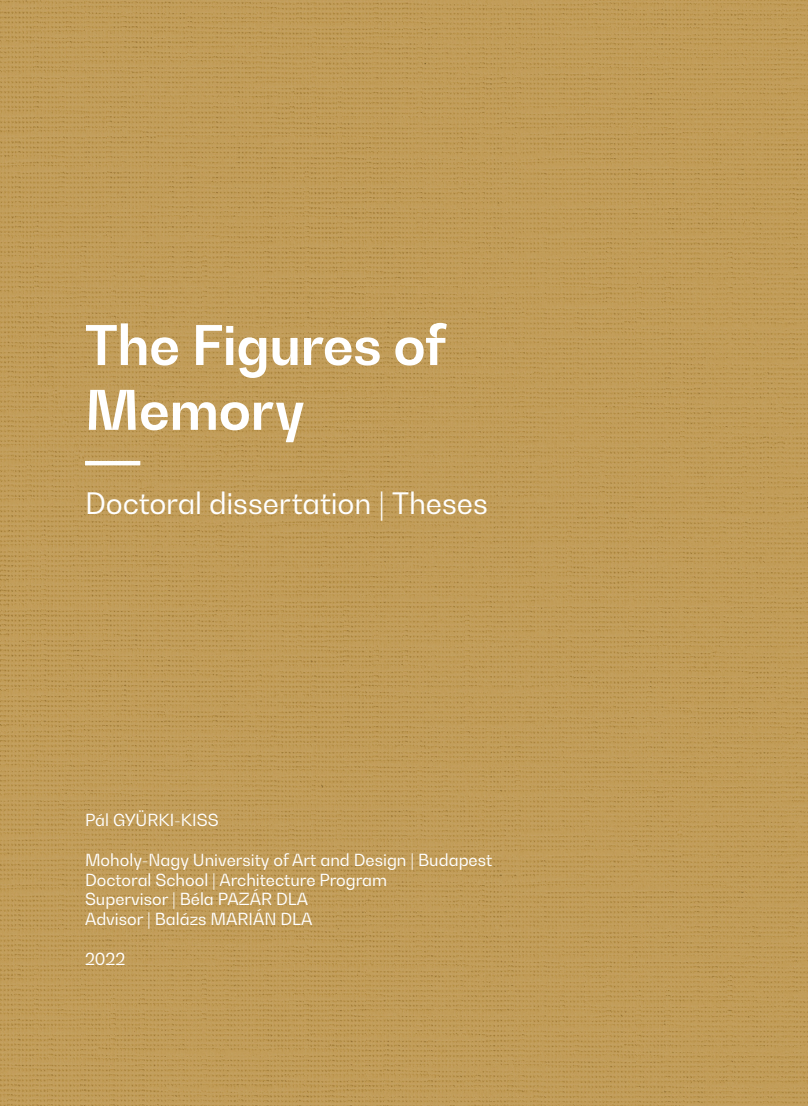
<style>
.page{position:relative;width:808px;height:1106px;background:#fff}
.page>*{position:absolute;margin:0;border:0;box-sizing:border-box;transform-origin:0 0}
.Címoldal___Főcím{font:700 54px/64.8px "Bw Gradual DEMO";letter-spacing:-.01em;color:#fff}
.Címoldal___Alcím{font:29.25px "Bw Gradual DEMO";letter-spacing:-.005em;color:#fff}
.Címoldal___Szöveg{font:16.5px "Bw Gradual DEMO";color:#fff}
</style>
<div class="page">
<img style="left:0;top:0;width:808px;height:1106px">
<hr style="left:85px;top:461px;width:55px;height:4px;background:#fff">
<p class="Címoldal___Főcím" style="left:85px;top:311px;width:362px">The Figures of<br>Memory</p>
<p class="Címoldal___Alcím" style="left:85px;top:484px;width:404px">Doctoral dissertation | Theses</p>
<p class="Címoldal___Szöveg" style="left:85px;top:809px;width:135px">Pál GYÜRKI-KISS</p>
<p class="Címoldal___Szöveg" style="left:85px;top:849px;width:409px">Moholy-Nagy University of Art and Design | Budapest</p>
<p class="Címoldal___Szöveg" style="left:85px;top:868px;width:304px">Doctoral School | Architecture Program</p>
<p class="Címoldal___Szöveg" style="left:85px;top:888px;width:225px">Supervisor | Béla PAZÁR DLA</p>
<p class="Címoldal___Szöveg" style="left:85px;top:908px;width:229px">Advisor | Balázs MARIÁN DLA</p>
<p class="Címoldal___Szöveg" style="left:85px;top:948px;width:42px">2022</p>
</div>
